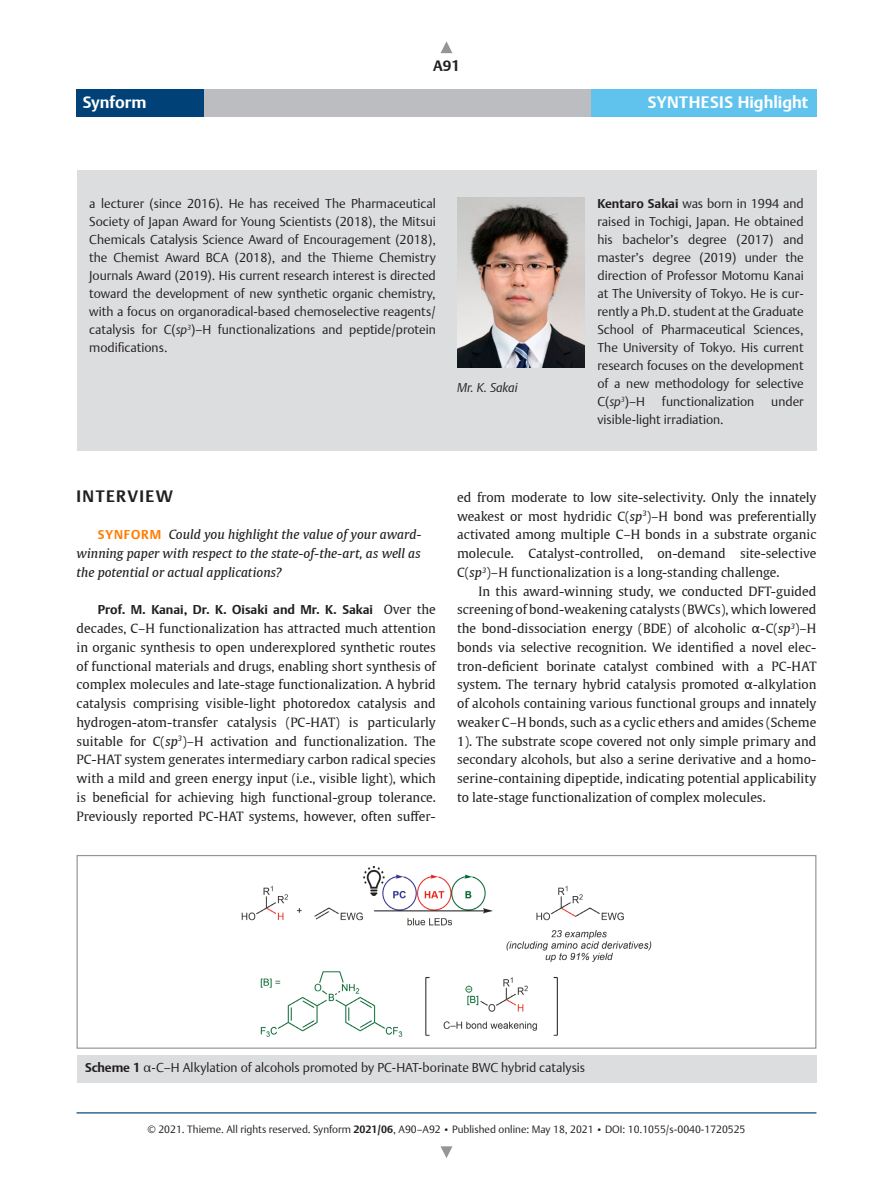
<style>
.page{position:relative;width:893px;height:1191px;background:#fff}
.page>*{position:absolute;margin:0;border:0;box-sizing:border-box;transform-origin:0 0}
.t1{font:700 16.5px "Thieme Argo 2011";color:#fff}
.t2{font:700 16.5px "Thieme Argo 2011";letter-spacing:.09em;color:#231f20}
.t3{font:700 15px "Thieme Argo 2011";color:#231f20}
.t4{font:12.75px/18.8px "Thieme Gulliver 2011";color:#231f20;text-align:justify}
.t5{font:300 12.75px/18px "Thieme Argo 2011";color:#231f20;text-align:justify}
.t6{font:italic 12.75px/18.8px "Thieme Gulliver 2011";color:#231f20;text-align:justify}
.t7{font:700 12.75px "Thieme Argo 2011";color:#231f20}
.t8{font:italic 300 12.75px "Thieme Argo 2011";color:#231f20}
.t9{font:300 10.5px "Thieme Argo 2011";color:#231f20}
.s1{font-style:italic}
.s2{font-weight:700}
.s3{font-family:"Thieme Argo 2011";font-weight:700;font-style:normal;color:#ff7c00}
.s4{font-family:"Thieme Gulliver 2011";font-weight:400}
.s5{font-size:9px}
</style>
<div class="page">
<hr style="left:77px;top:1112px;width:739px;height:1px;background:#004277">
<div style="left:77px;top:89px;width:739px;height:28px;background:#bcbdc0"></div>
<div style="left:591px;top:89px;width:225px;height:28px;background:#60c3ed"></div>
<div style="left:77px;top:89px;width:127px;height:28px;background:#004277"></div>
<svg style="left:441px;top:1146px;width:11px;height:12px"></svg>
<img style="left:241px;top:866px;width:411px;height:171px">
<div style="left:77px;top:855px;width:739px;height:193px;border:1px solid #939598"></div>
<div style="left:77px;top:1055px;width:739px;height:28px;background:#dcdddf"></div>
<svg style="left:441px;top:41px;width:11px;height:12px"></svg>
<div style="left:77px;top:170px;width:739px;height:281px;background:#dcdddf"></div>
<img style="left:457px;top:198px;width:128px;height:170px">
<p class="t3" style="left:433px;top:56px;width:28px">A91</p>
<p class="t1" style="left:83px;top:91px;width:65px">Synform</p>
<p class="t1" style="left:648px;top:91px;width:162px">SYNTHESIS Highlight</p>
<p class="t5" style="left:89px;top:194px;width:348px">a lecturer (since 2016). He has received The Pharmaceutical Society of Japan Award for Young Scientists (2018), the Mitsui Chemicals Catalysis Science Award of Encouragement (2018), the Chemist Award BCA (2018), and the Thieme Chemistry Journals Award (2019). His current research interest is directed toward the development of new synthetic organic chemistry, with a focus on organoradical-based chemoselective reagents/ catalysis for C(<span class="s1">sp</span><sup>3</sup>)–H functionalizations and peptide/protein modifications.</p>
<p class="t5" style="left:597px;top:194px;width:208px"><span class="s2">Kentaro Sakai</span> was born in 1994 and raised in Tochigi, Japan. He obtained his bachelor’s degree (2017) and master’s degree (2019) under the direction of Professor Motomu Kanai at The University of Tokyo. He is cur&shy;rently a Ph.D. student at the Graduate School of Pharmaceutical Sciences, The University of Tokyo. His current research focuses on the development of a new methodology for selective C(<span class="s1">sp</span><sup>3</sup>)–H</p>
<p class="t8" style="left:457px;top:379px;width:62px">Mr. K. Sakai</p>
<p class="t5" style="left:662px;top:392px;width:94px">functionalization</p>
<p class="t5" style="left:771px;top:392px;width:34px">under</p>
<p class="t5" style="left:597px;top:410px;width:128px">visible-light irradiation.</p>
<p class="t2" style="left:77px;top:485px;width:98px">INTERVIEW</p>
<p class="t6" style="left:77px;top:524px;width:347px;text-indent:21px"><span class="s3">SYNFORM</span> Could you highlight the value of your award&shy;winning paper with respect to the state-of-the-art, as well as the potential or actual applications?</p>
<p class="t7" style="left:98px;top:601px;width:340px">Prof. M. Kanai, Dr. K. Oisaki and Mr. K. Sakai <span class="s4">Over the</span></p>
<p class="t4" style="left:77px;top:618px;width:361px">decades, C–H functionalization has attracted much attention in organic synthesis to open underexplored synthetic routes of functional materials and drugs, enabling short synthesis of complex molecules and late-stage functionalization. A hybrid catalysis comprising visible-light photoredox catalysis and hydrogen-atom-transfer catalysis (PC-HAT) is particularly suitable for C(<span class="s1">sp</span><sup>3</sup>)–H activation and functionalization. The PC-HAT system generates intermediary carbon radical species with a mild and green energy input (i.e., visible light), which is beneficial for achieving high functional-group tolerance.<br>Previously reported PC-HAT systems, however, often suffer-</p>
<p class="t4" style="left:457px;top:487px;width:361px">ed from moderate to low site-selectivity. Only the innately weakest or most hydridic C(<span class="s1">sp</span><sup>3</sup>)–H bond was preferentially activated among multiple C–H bonds in a substrate organic molecule. Catalyst-controlled, on-demand site-selective C(<span class="s1">sp</span><sup>3</sup>)–H functionalization is a long-standing challenge.</p>
<p class="t4" style="left:457px;top:581px;width:361px;text-indent:21px">In this award-winning study, we conducted DFT-guided screening of bond-weakening catalysts (BWCs), which lowered the bond-dissociation energy (BDE) of alcoholic α-C(<span class="s1">sp</span><sup>3</sup>)–H bonds via selective recognition. We identified a novel elec&shy;tron-deficient borinate catalyst combined with a PC-HAT system. The ternary hybrid catalysis promoted α-alkylation of alcohols containing various functional groups and innately weaker C–H bonds, such as a cyclic ethers and amides (Scheme 1). The substrate scope covered not only simple primary and secondary alcohols, but also a serine derivative and a homo&shy;serine-containing dipeptide, indicating potential applicability to late-stage functionalization of complex molecules.</p>
<p class="t5" style="left:85px;top:1058px;width:502px"><span class="s2">Scheme 1</span> α-C–H Alkylation of alcohols promoted by PC-HAT-borinate BWC hybrid catalysis</p>
<p class="t9" style="left:148px;top:1122px;width:599px">© 2021. Thieme. All rights reserved. Synform <span class="s2">2021/06</span>, A90–A92 <span class="s5">•</span> Published online: May 18, 2021 <span class="s5">•</span> DOI: 10.1055/s-0040-1720525</p>
</div>
